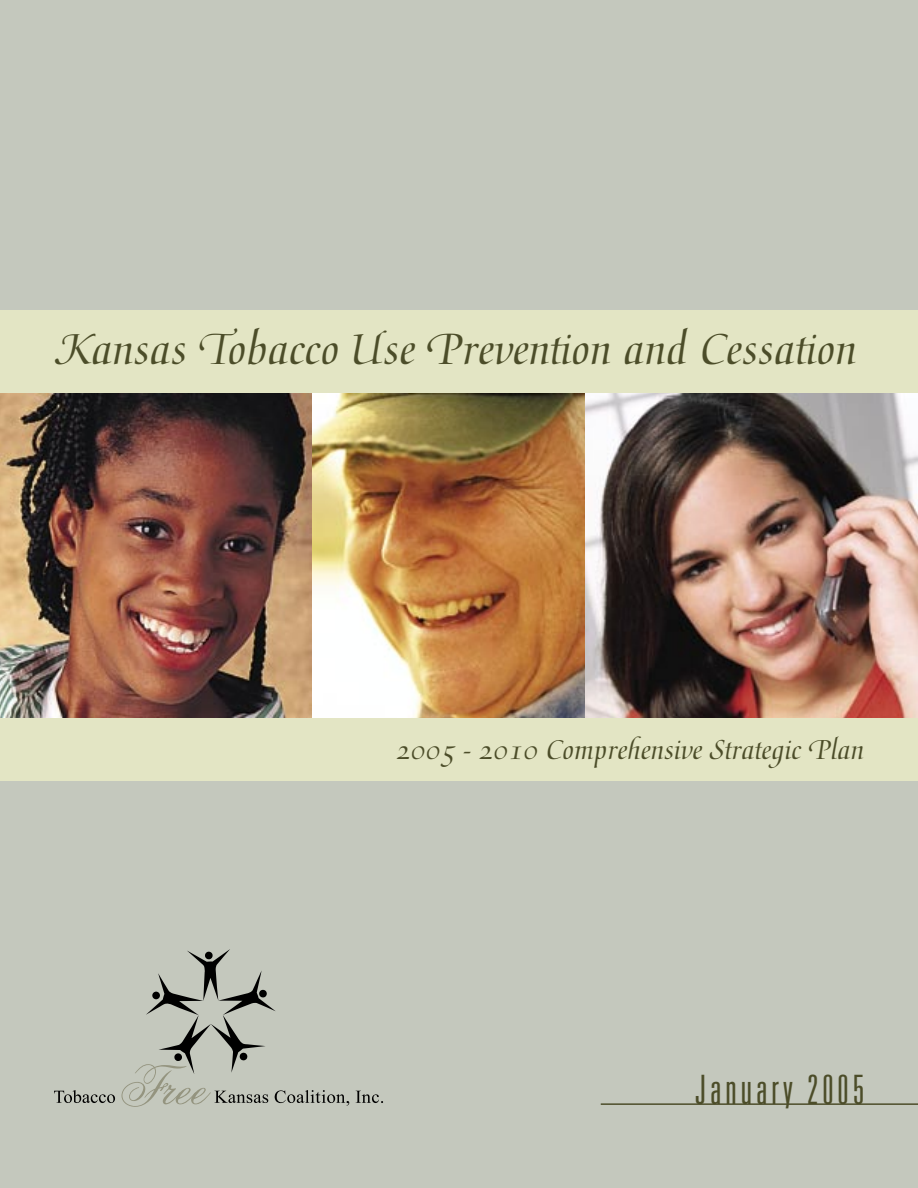
<style>
.page{position:relative;width:918px;height:1188px;background:#c4c8bd}
.page>*{position:absolute;margin:0;border:0;box-sizing:border-box;transform-origin:0 0}
.t1{font:48px "Medici Script";color:#4c4d29}
.t2{font:300 ultra-condensed 40.5px "Univers";letter-spacing:.1em;color:#4c4d29}
.t3{font:30px "Medici Script";color:#4c4d29}
</style>
<div class="page">
<div style="left:0;top:310px;width:918px;height:471px;background:#e3e5c4"></div>
<hr style="left:601px;top:1103px;width:317px;height:2px;background:#4c4d29">
<svg style="left:54px;top:1090px;width:61px;height:13px"></svg>
<svg style="left:356px;top:1091px;width:27px;height:12px"></svg>
<svg style="left:121px;top:949px;width:228px;height:158px"></svg>
<img style="left:0;top:393px;width:918px;height:324px">
<p class="t1" style="left:54px;top:322px;width:804px">Kansas Tobacco Use Prevention and Cessation</p>
<p class="t3" style="left:396px;top:733px;width:470px">2005 - 2010 Comprehensive Strategic Plan</p>
<p class="t2" style="left:695px;top:1068px;width:170px">January 2005</p>
</div>
